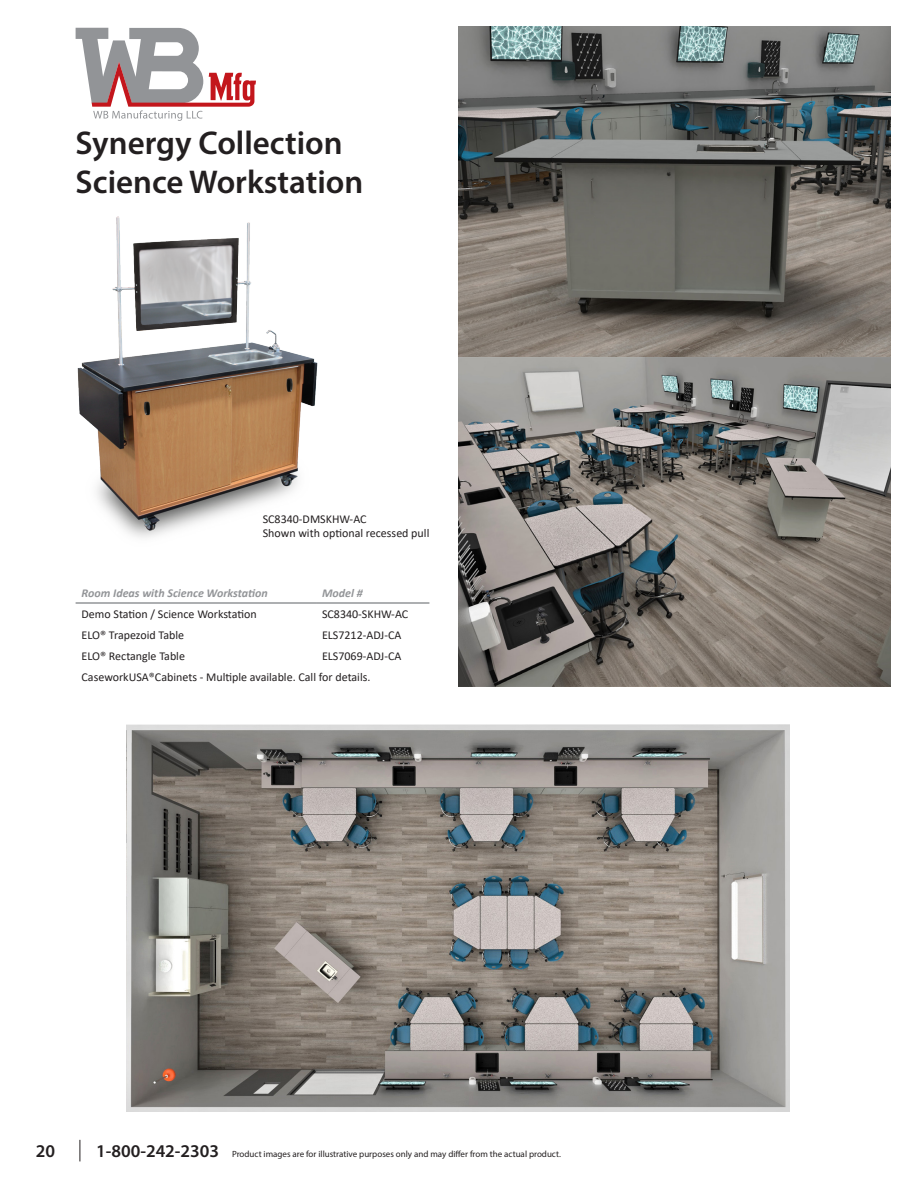
<style>
.page{position:relative;width:918px;height:1188px;background:#fff}
.page>*{position:absolute;margin:0;border:0;box-sizing:border-box;transform-origin:0 0}
.t1{font:600 33px "Myriad Pro";color:#231f20}
.t2{font:600 18px "Myriad Pro";color:#231f20}
.t3{font:12px "Calibri";color:#231f20}
.t4{font:italic 700 12px "Calibri";color:#939598}
.t5{font:9px "Myriad Pro";color:#231f20}
.s1{font-weight:600;font-size:18px}
</style>
<div class="page">
<svg style="left:80px;top:1140px;width:1px;height:21px"></svg>
<svg style="left:76px;top:28px;width:180px;height:93px"></svg>
<hr style="left:76px;top:602px;width:240px;height:2px;background:#939598">
<hr style="left:316px;top:602px;width:113px;height:2px;background:#939598">
<img style="left:458px;top:27px;width:433px;height:659px">
<img style="left:77px;top:216px;width:241px;height:322px">
<img style="left:126px;top:725px;width:664px;height:387px">
<p class="t1" style="left:76px;top:122px;width:269px">Synergy Collection</p>
<p class="t1" style="left:76px;top:161px;width:289px">Science Workstation</p>
<p class="t3" style="left:263px;top:510px;width:105px">SC8340-DMSKHW-AC</p>
<p class="t3" style="left:263px;top:525px;width:168px">Shown with optional recessed pull</p>
<p class="t4" style="left:82px;top:585px;width:188px">Room Ideas with Science Workstation</p>
<p class="t4" style="left:322px;top:585px;width:42px">Model #</p>
<p class="t3" style="left:82px;top:606px;width:177px">Demo Station / Science Workstation</p>
<p class="t3" style="left:322px;top:606px;width:88px">SC8340-SKHW-AC</p>
<p class="t3" style="left:82px;top:627px;width:104px">ELO® Trapezoid Table</p>
<p class="t3" style="left:322px;top:627px;width:81px">ELS7212-ADJ-CA</p>
<p class="t3" style="left:82px;top:648px;width:105px">ELO® Rectangle Table</p>
<p class="t3" style="left:322px;top:648px;width:81px">ELS7069-ADJ-CA</p>
<p class="t3" style="left:82px;top:669px;width:290px">CaseworkUSA®Cabinets - Multiple available. Call for details.</p>
<h2 class="t2" style="left:36px;top:1140px;width:21px">20</h2>
<p class="t5" style="left:96px;top:1149px;width:466px"><span class="s1">1-800-242-2303</span> Product images are for illustrative purposes only and may differ from the actual product.</p>
</div>
